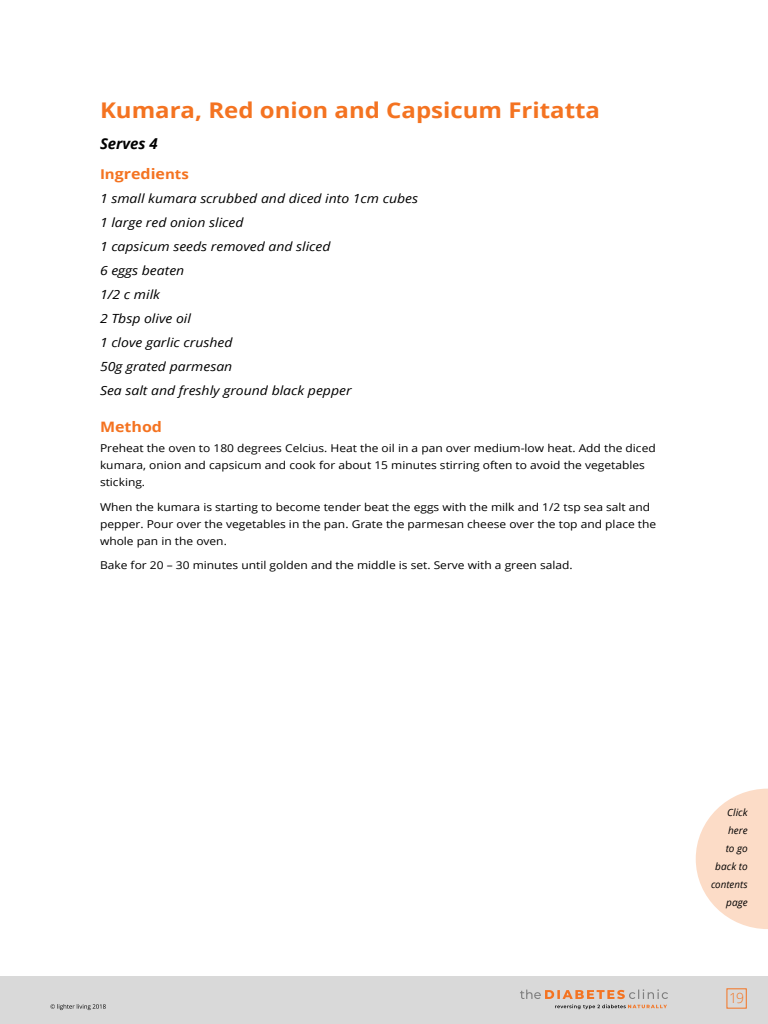
<style>
.page{position:relative;width:768px;height:1024px;background:#fff}
.page>*{position:absolute;margin:0;border:0;box-sizing:border-box;transform-origin:0 0}
.t1{font:700 21.6px "Open Sans";color:#f47321;scale:1.11 1}
.t2{font:italic 700 15px "Open Sans";color:#000}
.t3{font:700 14.4px "Open Sans";color:#f47321;scale:1.11 1}
.t4{font:300 14px "Open Sans";color:#f47321}
.t5{font:italic 12.6px/24px "Open Sans";color:#000;scale:1.11 1}
.t6{font:10.8px/17px "Open Sans";color:#000;scale:1.11 1}
.t7{font:italic 10px/18px "Open Sans";letter-spacing:.005em;color:#000;text-align:right}
.s1{font-size:13.5px}
</style>
<div class="page">
<div style="left:0;top:977px;width:768px;height:47px;background:#d9d9d9"></div>
<svg style="left:51px;top:1004px;width:55px;height:6px"></svg>
<svg style="left:520px;top:989px;width:148px;height:20px"></svg>
<svg style="left:696px;top:789px;width:72px;height:140px"></svg>
<h1 class="t1" style="left:100px;top:95px;width:452px">Kumara, Red onion and Capsicum Fritatta</h1>
<h2 class="t2" style="left:100px;top:133px;width:59px">Serves 4</h2>
<h3 class="t3" style="left:100px;top:163px;width:82px"><span class="s1">In</span>gredie<span class="s1">nts</span></h3>
<p class="t5" style="left:100px;top:186px;width:288px">1 small kumara scrubbed and diced into 1cm cubes<br>1 large red onion sliced<br>1 capsicum seeds removed and sliced<br>6 eggs beaten<br>1/2 c milk<br>2 Tbsp olive oil<br>1 clove garlic crushed<br>50g grated parmesan<br>Sea salt and freshly ground black pepper</p>
<h3 class="t3" style="left:100px;top:417px;width:57px">Method</h3>
<p class="t6" style="left:100px;top:439px;width:502px">Preheat the oven to 180 degrees Celcius. Heat the oil in a pan over medium-low heat. Add the diced kumara, onion and capsicum and cook for about 15 minutes stirring often to avoid the vegetables sticking.</p>
<p class="t6" style="left:100px;top:498px;width:503px">When the kumara is starting to become tender beat the eggs with the milk and 1/2 tsp sea salt and pepper. Pour over the vegetables in the pan. Grate the parmesan cheese over the top and place the whole pan in the oven.</p>
<p class="t6" style="left:100px;top:556px;width:427px">Bake for 20 – 30 minutes until golden and the middle is set. Serve with a green salad.</p>
<p class="t7" style="left:711px;top:803px;width:38px">Click here<br>to go back to contents page</p>
<p class="t4" style="left:729px;top:988px;width:16px">19</p>
</div>
